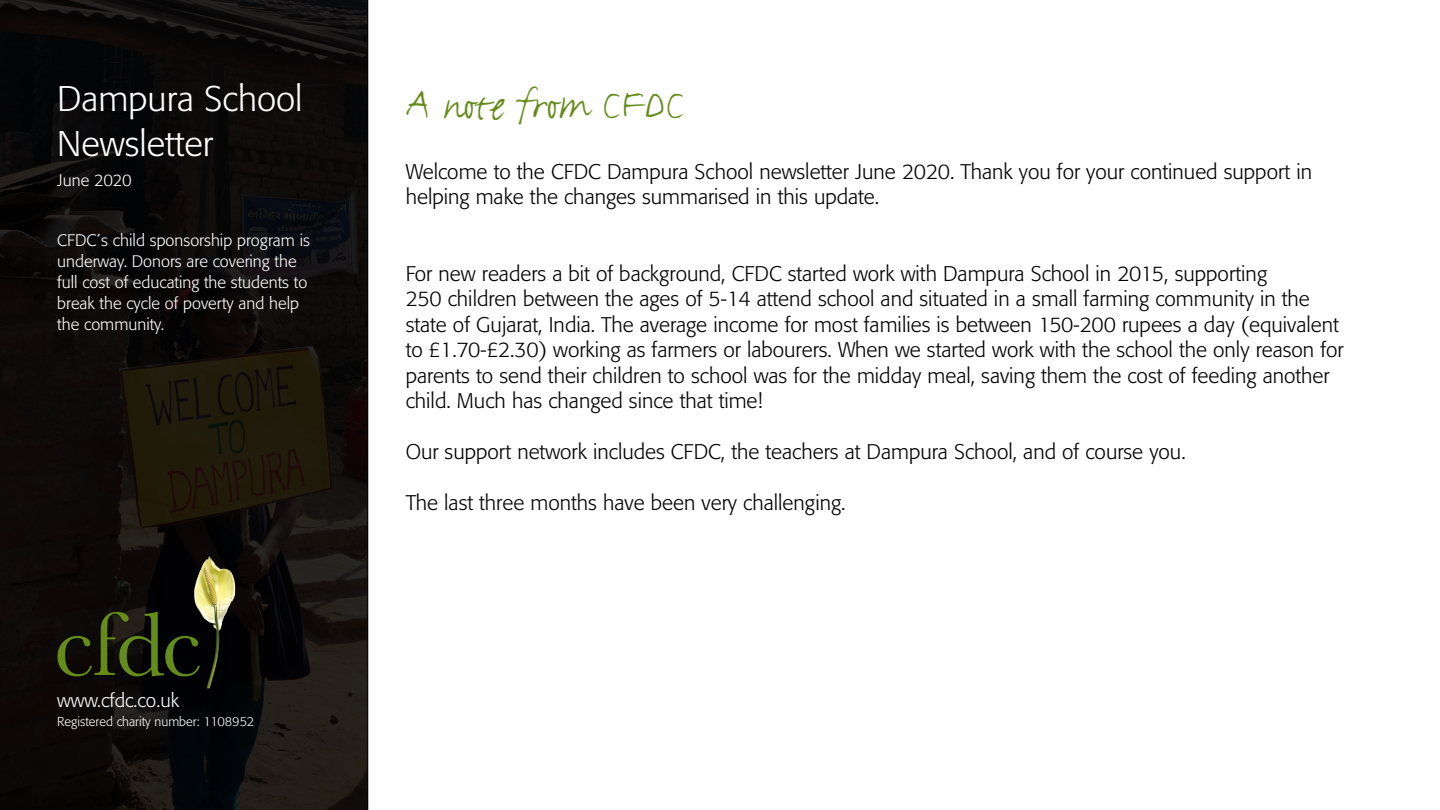
<style>
.page{position:relative;width:1440px;height:810px;background:#fff}
.page>*{position:absolute;margin:0;border:0;box-sizing:border-box;transform-origin:0 0}
.t1{font:48px "FF Justlefthand";color:#648c1a}
.t2{font:300 35.25px/45px "Formata";color:#fff}
.t3{font:300 21px/25.5px "Formata";color:#000}
.t4{font:300 19.2px "Formata";color:#fff}
.t5{font:300 16.5px/21px "Formata";color:#fff}
.t6{font:300 12.75px "Formata";color:#fff}
</style>
<div class="page">
<svg style="left:0;top:0;width:368px;height:810px;background:#0f0d0a"></svg>
<svg style="left:58px;top:556px;width:179px;height:132px;background:#141609"></svg>
<img style="left:192px;top:556px;width:44px;height:132px">
<h2 class="t2" style="left:57px;top:77px;width:247px">Dampura School<br>Newsletter</h2>
<p class="t5" style="left:57px;top:170px;width:76px">June 2020</p>
<p class="t5" style="left:57px;top:230px;width:254px">CFDC´s child sponsorship program is underway. Donors are covering the full cost of educating the students to break the cycle of poverty and help the community.</p>
<p class="t4" style="left:57px;top:689px;width:123px">www.cfdc.co.uk</p>
<p class="t6" style="left:57px;top:714px;width:199px">Registered charity number: 1108952</p>
<h1 class="t1" style="left:406px;top:75px;width:280px">A note from CFDC</h1>
<p class="t3" style="left:406px;top:159px;width:908px">Welcome to the CFDC Dampura School newsletter June 2020. Thank you for your continued support in helping make the changes summarised in this update.</p>
<p class="t3" style="left:406px;top:261px;width:939px">For new readers a bit of background, CFDC started work with Dampura School in 2015, supporting<br>250 children between the ages of 5-14 attend school and situated in a small farming community in the state of Gujarat, India. The average income for most families is between 150-200 rupees a day (equivalent to £1.70-£2.30) working as farmers or labourers. When we started work with the school the only reason for parents to send their children to school was for the midday meal, saving them the cost of feeding another child. Much has changed since that time!</p>
<p class="t3" style="left:406px;top:439px;width:781px">Our support network includes CFDC, the teachers at Dampura School, and of course you.</p>
<p class="t3" style="left:406px;top:490px;width:441px">The last three months have been very challenging.</p>
</div>
